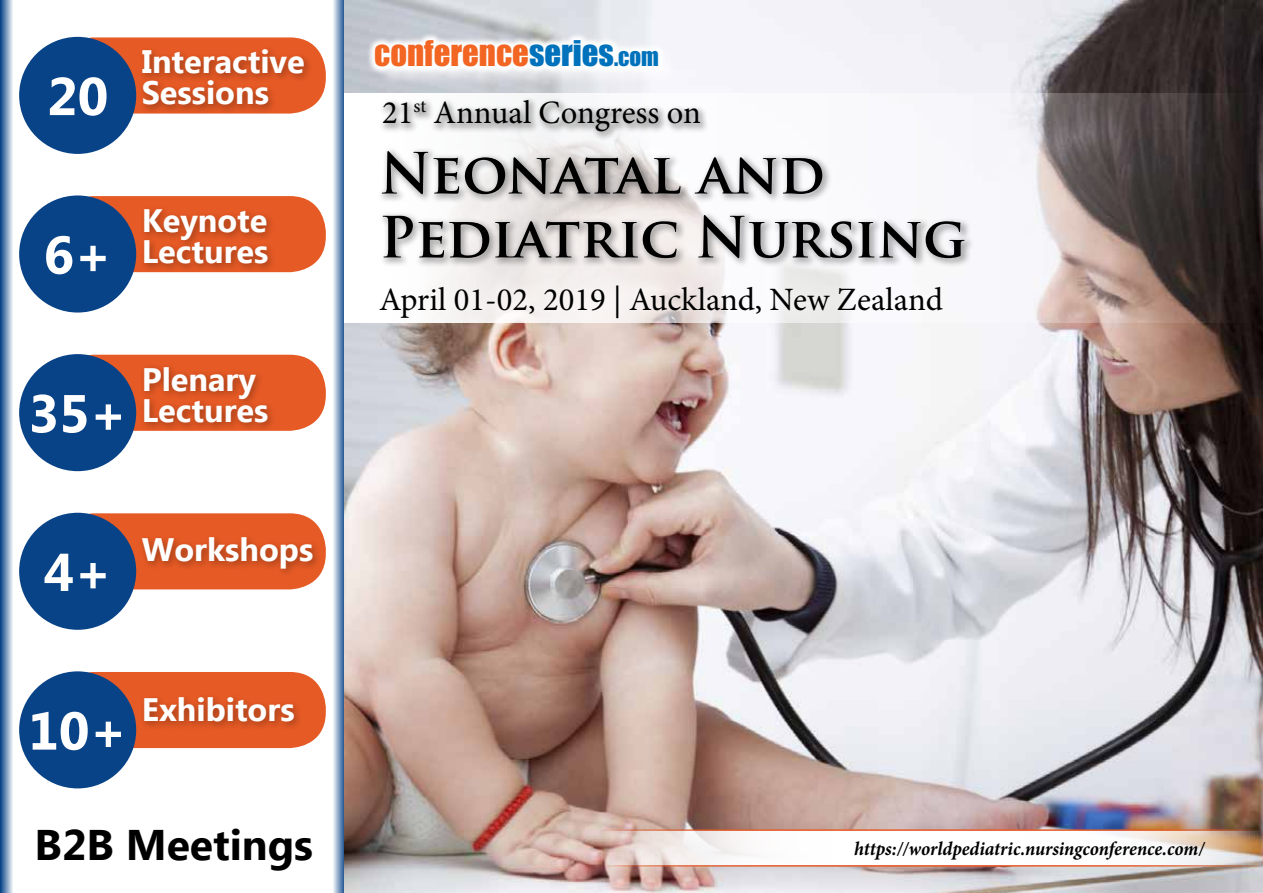
<style>
.page{position:relative;width:1263px;height:893px;background:#fff}
.page>*{position:absolute;margin:0;border:0;box-sizing:border-box;transform-origin:0 0}
.t1{font:700 55.2px/63.9px "Trajan Pro";letter-spacing:-.01em;color:#000}
.t2{font:700 53.25px "Ebrima";color:#fff}
.t3{font:700 42.75px "Ebrima";color:#000}
.t4{font:32.7px "Impact";color:#f26522}
.t5{font:32.55px "Minion Pro";color:#000}
.t6{font:700 32.4px/30.9px "Ebrima";color:#fff}
.t7{font:italic 700 19.5px "Minion Pro";letter-spacing:-.005em;color:#000;scale:.95 1}
.s1{color:#0072bc}
.s2{font-size:22.95px;color:#0072bc}
</style>
<div class="page">
<svg style="left:0;top:0;width:13px;height:893px"></svg>
<svg style="left:333px;top:0;width:12px;height:893px"></svg>
<div style="left:58px;top:37px;width:268px;height:77px;background:#e65a25;border-radius:36px"></div>
<div style="left:19px;top:37px;width:117px;height:117px;background:#084388;border-radius:50%"></div>
<div style="left:138px;top:45px;width:176px;height:70px;background:#000;opacity:.3"></div>
<div style="left:58px;top:196px;width:268px;height:76px;background:#e65a25;border-radius:36px"></div>
<div style="left:19px;top:195px;width:117px;height:118px;background:#084388;border-radius:50%"></div>
<div style="left:140px;top:205px;width:137px;height:68px;background:#000;opacity:.3"></div>
<div style="left:58px;top:355px;width:268px;height:76px;background:#e65a25;border-radius:36px"></div>
<div style="left:19px;top:354px;width:117px;height:117px;background:#084388;border-radius:50%"></div>
<div style="left:140px;top:362px;width:137px;height:70px;background:#000;opacity:.3"></div>
<div style="left:58px;top:513px;width:268px;height:76px;background:#e65a25;border-radius:36px"></div>
<div style="left:19px;top:513px;width:117px;height:117px;background:#084388;border-radius:50%"></div>
<div style="left:138px;top:533px;width:184px;height:45px;background:#000;opacity:.3"></div>
<div style="left:58px;top:672px;width:268px;height:76px;background:#e65a25;border-radius:36px"></div>
<div style="left:19px;top:671px;width:117px;height:117px;background:#084388;border-radius:50%"></div>
<div style="left:140px;top:693px;width:164px;height:38px;background:#000;opacity:.3"></div>
<img style="left:345px;top:0;width:918px;height:893px">
<div style="left:378px;top:44px;width:301px;height:43px;background:#fff;opacity:.75"></div>
<svg style="left:366px;top:32px;width:301px;height:44px"></svg>
<svg style="left:597px;top:829px;width:666px;height:38px"></svg>
<svg style="left:345px;top:94px;width:918px;height:229px"></svg>
<div style="left:379px;top:96px;width:331px;height:46px;background:#000;opacity:.3"></div>
<div style="left:377px;top:146px;width:598px;height:122px;background:#000;opacity:.3"></div>
<div style="left:372px;top:277px;width:579px;height:51px;background:#fff;opacity:.75"></div>
<h2 class="t2" style="left:47px;top:57px;width:63px">20</h2>
<p class="t6" style="left:142px;top:48px;width:165px">Interactive<br>Sessions</p>
<h2 class="t2" style="left:44px;top:215px;width:70px">6+</h2>
<p class="t6" style="left:142px;top:207px;width:128px">Keynote<br>Lectures</p>
<h2 class="t2" style="left:28px;top:374px;width:100px">35+</h2>
<p class="t6" style="left:142px;top:365px;width:128px">Plenary<br>Lectures</p>
<h2 class="t2" style="left:44px;top:532px;width:70px">4+</h2>
<p class="t6" style="left:142px;top:536px;width:173px">Workshops</p>
<h2 class="t2" style="left:28px;top:691px;width:100px">10+</h2>
<p class="t6" style="left:142px;top:696px;width:154px">Exhibitors</p>
<h3 class="t3" style="left:35px;top:813px;width:280px">B2B Meetings</h3>
<p class="t4" style="left:374px;top:28px;width:286px">CONFERENCE<span class="s1">SERIES</span><span class="s2">.COM</span></p>
<p class="t5" style="left:382px;top:91px;width:320px">21<sup>st</sup> Annual Congress on</p>
<h1 class="t1" style="left:379px;top:142px;width:589px">Neonatal and<br>Pediatric Nursing</h1>
<p class="t5" style="left:379px;top:278px;width:565px">April 01-02, 2019 | Auckland, New Zealand</p>
<p class="t7" style="left:854px;top:835px;width:370px">https://worldpediatric.nursingconference.com/</p>
</div>
